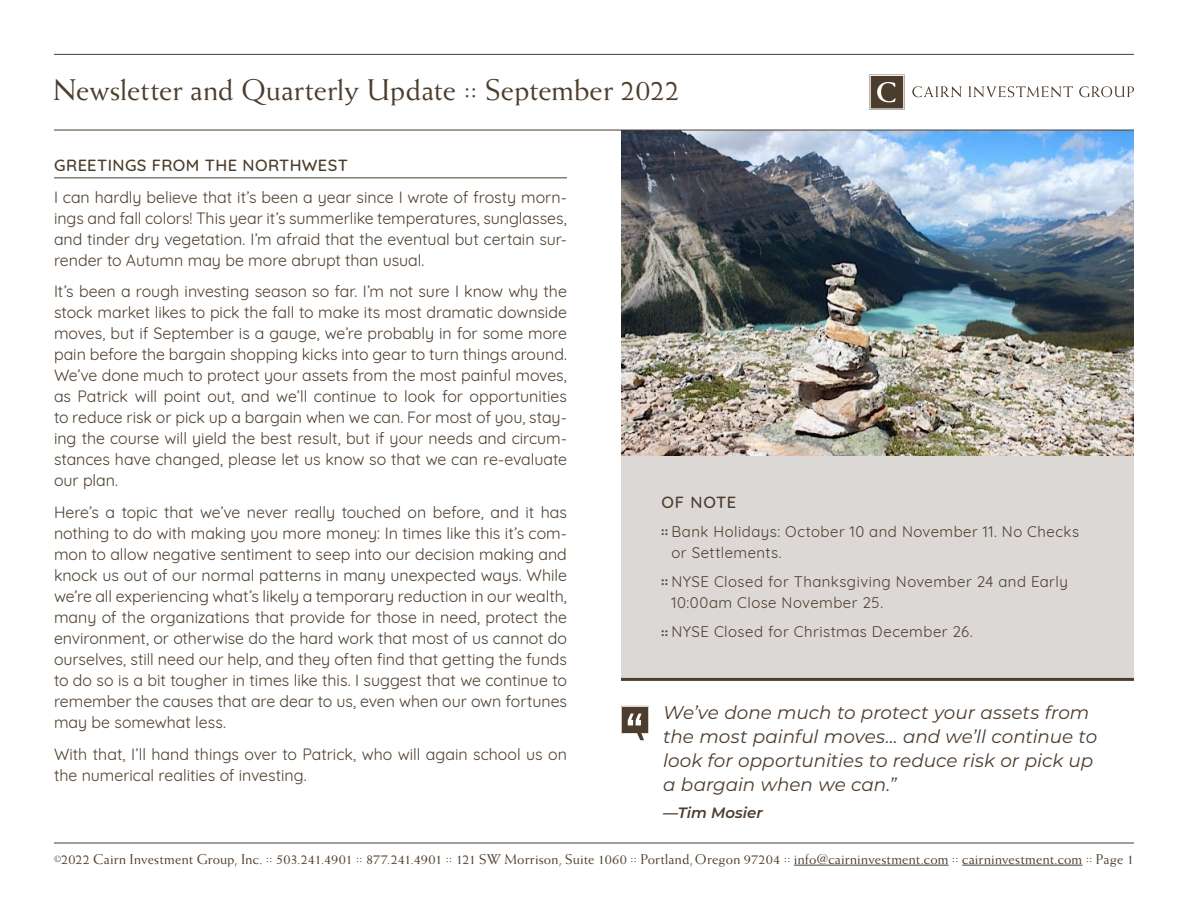
<style>
.page{position:relative;width:1188px;height:918px;background:#fff}
.page>*{position:absolute;margin:0;border:0;box-sizing:border-box;transform-origin:0 0}
.t1{font:30px "Weiss Std";letter-spacing:-.005em;color:#4d3d2d}
.pull_quote{font:italic 18.3px/24px "Montserrat";color:#4d3d2d}
.subhead{font:500 16.5px "Quicksand";letter-spacing:.025em;color:#4d3d2d}
.bullets{font:500 16.5px "Quicksand";letter-spacing:.045em;color:#4d3d2d}
.body{font:15.9px/21px "Quicksand";color:#4d3d2d;text-align:justify}
.bullets-2{font:15px/21px "Quicksand";letter-spacing:.035em;color:#4d3d2d}
.pull_quote-2{font:italic 600 15px "Montserrat";color:#4d3d2d}
.t2{font:14.25px "Weiss Std";letter-spacing:.005em;color:#4d3d2d}
.s1{font-family:"Montserrat";font-weight:700;font-size:10.5px}
.s2{font-size:9px}
</style>
<div class="page">
<hr style="left:54px;top:177px;width:513px;height:1px;background:#4d3d2d">
<svg style="left:912px;top:86px;width:50px;height:11px"></svg>
<svg style="left:968px;top:86px;width:105px;height:11px"></svg>
<svg style="left:1079px;top:86px;width:55px;height:11px"></svg>
<svg style="left:869px;top:75px;width:36px;height:35px"></svg>
<hr style="left:794px;top:865px;width:155px;height:1px;background:#4d3d2d">
<hr style="left:962px;top:865px;width:120px;height:1px;background:#4d3d2d">
<hr style="left:54px;top:54px;width:1080px;height:1px;background:#4d3d2d">
<div style="left:621px;top:421px;width:513px;height:258px;background:#dbd8d5"></div>
<hr style="left:54px;top:843px;width:1080px;height:1px;background:#4d3d2d">
<svg style="left:621px;top:706px;width:27px;height:34px"></svg>
<hr style="left:621px;top:678px;width:513px;height:3px;background:#4d3d2d">
<img style="left:621px;top:131px;width:513px;height:325px">
<hr style="left:54px;top:130px;width:1080px;height:1px;background:#4d3d2d">
<p class="t1" style="left:53px;top:73px;width:628px">Newsletter and Quarterly Update :: September 2022</p>
<p class="subhead" style="left:54px;top:152px;width:295px">GREETINGS FROM THE NORTHWEST</p>
<p class="body" style="left:54px;top:185px;width:515px">I can hardly believe that it’s been a year since I wrote of frosty morn&shy;ings and fall colors! This year it’s summerlike temperatures, sunglasses, and tinder dry vegetation. I’m afraid that the eventual but certain sur&shy;render to Autumn may be more abrupt than usual.</p>
<p class="body" style="left:54px;top:280px;width:515px">It’s been a rough investing season so far. I’m not sure I know why the stock market likes to pick the fall to make its most dramatic downside moves, but if September is a gauge, we’re probably in for some more pain before the bargain shopping kicks into gear to turn things around.<br>We’ve done much to protect your assets from the most painful moves, as Patrick will point out, and we’ll continue to look for opportunities to reduce risk or pick up a bargain when we can. For most of you, stay&shy;ing the course will yield the best result, but if your needs and circum&shy;stances have changed, please let us know so that we can re-evaluate our plan.</p>
<p class="body" style="left:54px;top:500px;width:515px">Here’s a topic that we’ve never really touched on before, and it has nothing to do with making you more money: In times like this it’s com&shy;mon to allow negative sentiment to seep into our decision making and knock us out of our normal patterns in many unexpected ways. While we’re all experiencing what’s likely a temporary reduction in our wealth, many of the organizations that provide for those in need, protect the environment, or otherwise do the hard work that most of us cannot do ourselves, still need our help, and they often find that getting the funds to do so is a bit tougher in times like this. I suggest that we continue to remember the causes that are dear to us, even when our own fortunes may be somewhat less.</p>
<p class="body" style="left:54px;top:742px;width:514px">With that, I’ll hand things over to Patrick, who will again school us on the numerical realities of investing.</p>
<p class="bullets" style="left:662px;top:488px;width:76px">OF NOTE</p>
<p class="bullets-2" style="left:672px;top:520px;width:409px;text-indent:-10px"><span class="s1">::</span> Bank Holidays: October 10 and November 11. No Checks or Settlements.</p>
<p class="bullets-2" style="left:672px;top:570px;width:398px;text-indent:-10px"><span class="s1">::</span> NYSE Closed for Thanksgiving November 24 and Early<br>10:00am Close November 25.</p>
<p class="bullets-2" style="left:662px;top:620px;width:313px"><span class="s1">::</span> NYSE Closed for Christmas December 26.</p>
<p class="pull_quote" style="left:663px;top:700px;width:436px">We’ve done much to protect your assets from the most painful moves… and we’ll continue to look for opportunities to reduce risk or pick up a bargain when we can.”</p>
<p class="pull_quote-2" style="left:663px;top:802px;width:101px">—Tim Mosier</p>
<p class="t2" style="left:54px;top:851px;width:1081px"><span class="s2">©</span>2022 Cairn Investment Group, Inc. :: 503.241.4901 :: 877.241.4901 :: 121 SW Morrison, Suite 1060 :: Portland, Oregon 97204 :: info@cairninvestment.com :: cairninvestment.com :: Page 1</p>
</div>
